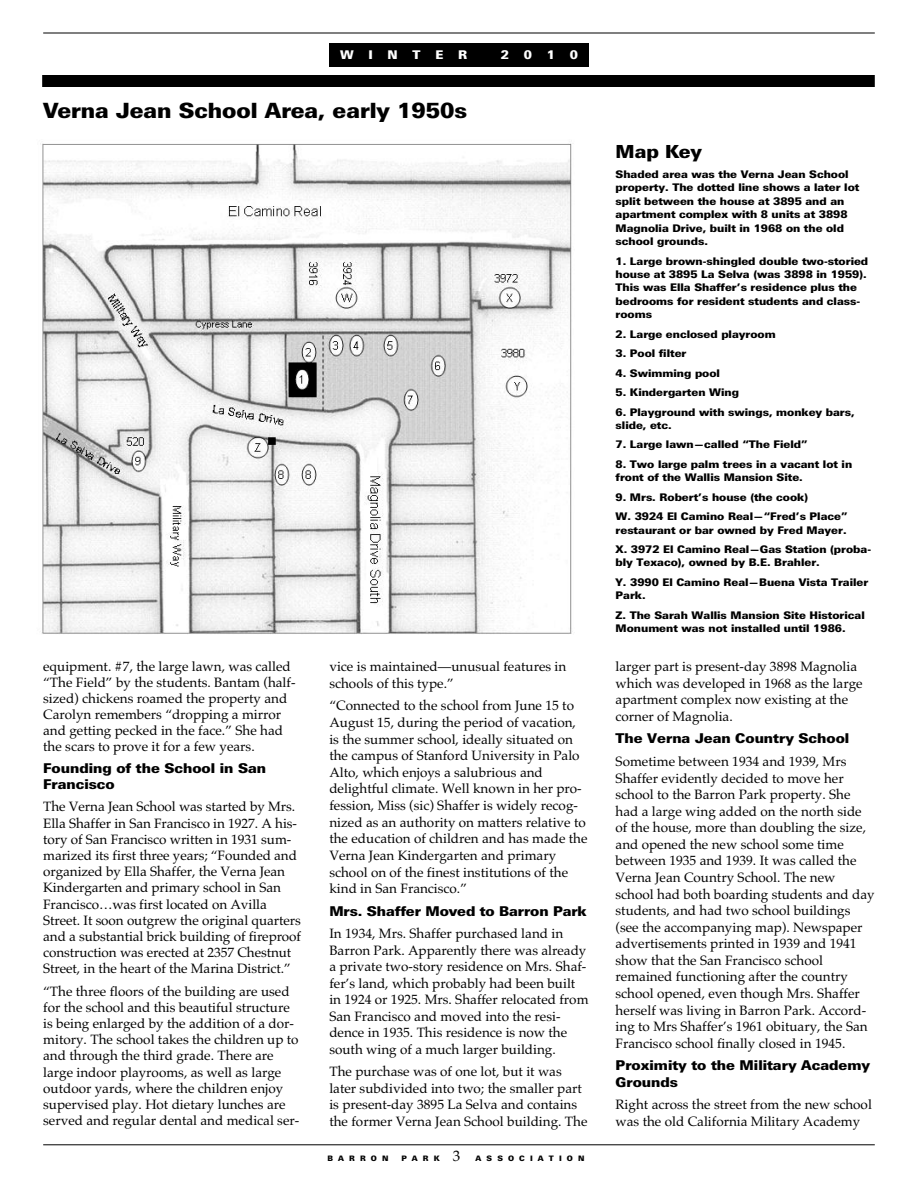
<style>
.page{position:relative;width:918px;height:1188px;background:#fff}
.page>*{position:absolute;margin:0;border:0;box-sizing:border-box;transform-origin:0 0}
.t1{font:900 21px "Linotype Univers Basic";color:#000}
.t2{font:900 18px "Linotype Univers Basic";color:#000}
.t3{font:13.5px/16.5px "Palatino";color:#000}
.t4{font:900 13.5px/16.2px "Linotype Univers Basic";color:#000}
.t5{font:900 12px "Linotype Univers Basic";letter-spacing:1.23em;color:#fff}
.t6{font:900 10.5px/13.5px "Linotype Univers Basic";color:#000}
.t7{font:900 7.5px "Linotype Univers Basic";letter-spacing:.685em;color:#000}
.s1{font-family:"Palatino";font-weight:400;font-size:15px}
</style>
<div class="page">
<hr style="left:43px;top:33px;width:832px;height:1px;background:#000">
<hr style="left:43px;top:1145px;width:832px;height:1px;background:#000">
<div style="left:329px;top:43px;width:260px;height:24px;background:#000"></div>
<div style="left:42px;top:75px;width:833px;height:12px;background:#000"></div>
<img style="left:40px;top:143px;width:533px;height:491px">
<p class="t5" style="left:340px;top:50px;width:129px">WINTER</p>
<p class="t5" style="left:501px;top:50px;width:79px">2010</p>
<h1 class="t1" style="left:43px;top:102px;width:426px">Verna Jean School Area, early 1950s</h1>
<p class="t3" style="left:43px;top:659px;width:254px;line-height:15.9px">equipment. #7, the large lawn, was called “The Field” by the students. Bantam (half&shy;sized) chickens roamed the property and Carolyn remembers “dropping a mirror and getting pecked in the face.” She had the scars to prove it for a few years.</p>
<p class="t4" style="left:43px;top:761px;width:225px">Founding of the School in San<br>Francisco</p>
<p class="t3" style="left:43px;top:799px;width:259px">The Verna Jean School was started by Mrs.<br>Ella Shaffer in San Francisco in 1927. A his&shy;tory of San Francisco written in 1931 sum&shy;marized its first three years; “Founded and organized by Ella Shaffer, the Verna Jean Kindergarten and primary school in San Francisco…was first located on Avilla Street. It soon outgrew the original quarters and a substantial brick building of fireproof construction was erected at 2357 Chestnut Street, in the heart of the Marina District.”</p>
<p class="t3" style="left:43px;top:983px;width:258px">“The three floors of the building are used for the school and this beautiful structure is being enlarged by the addition of a dor&shy;mitory. The school takes the children up to and through the third grade. There are large indoor playrooms, as well as large outdoor yards, where the children enjoy supervised play. Hot dietary lunches are served and regular dental and medical ser-</p>
<p class="t3" style="left:329px;top:659px;width:238px">vice is maintained—unusual features in schools of this type.”</p>
<p class="t3" style="left:329px;top:697px;width:260px">“Connected to the school from June 15 to August 15, during the period of vacation, is the summer school, ideally situated on the campus of Stanford University in Palo Alto, which enjoys a salubrious and delightful climate. Well known in her pro&shy;fession, Miss (sic) Shaffer is widely recog&shy;nized as an authority on matters relative to the education of children and has made the Verna Jean Kindergarten and primary school on of the finest institutions of the kind in San Francisco.”</p>
<p class="t4" style="left:329px;top:904px;width:259px">Mrs. Shaffer Moved to Barron Park</p>
<p class="t3" style="left:329px;top:925px;width:261px">In 1934, Mrs. Shaffer purchased land in Barron Park. Apparently there was already a private two-story residence on Mrs. Shaf&shy;fer’s land, which probably had been built in 1924 or 1925. Mrs. Shaffer relocated from San Francisco and moved into the resi&shy;dence in 1935. This residence is now the south wing of a much larger building.</p>
<p class="t3" style="left:329px;top:1063px;width:260px">The purchase was of one lot, but it was later subdivided into two; the smaller part is present-day 3895 La Selva and contains the former Verna Jean School building. The</p>
<p class="t7" style="left:327px;top:1156px;width:63px">BARRON</p>
<p class="t7" style="left:401px;top:1156px;width:185px">PARK <span class="s1">3</span> ASSOCIATION</p>
<h2 class="t2" style="left:616px;top:145px;width:88px">Map Key</h2>
<p class="t6" style="left:616px;top:168px;width:245px">Shaded area was the Verna Jean School property. The dotted line shows a later lot split between the house at 3895 and an apartment complex with 8 units at 3898<br>Magnolia Drive, built in 1968 on the old school grounds.</p>
<p class="t6" style="left:616px;top:255px;width:254px">1. Large brown-shingled double two-storied house at 3895 La Selva (was 3898 in 1959).<br>This was Ella Shaffer’s residence plus the bedrooms for resident students and class&shy;rooms</p>
<p class="t6" style="left:616px;top:328px;width:162px">2. Large enclosed playroom</p>
<p class="t6" style="left:616px;top:348px;width:72px">3. Pool filter</p>
<p class="t6" style="left:616px;top:367px;width:106px">4. Swimming pool</p>
<p class="t6" style="left:616px;top:387px;width:125px">5. Kindergarten Wing</p>
<p class="t6" style="left:616px;top:406px;width:241px">6. Playground with swings, monkey bars, slide, etc.</p>
<p class="t6" style="left:616px;top:439px;width:194px">7. Large lawn—called “The Field”</p>
<p class="t6" style="left:616px;top:458px;width:238px">8. Two large palm trees in a vacant lot in front of the Wallis Mansion Site.</p>
<p class="t6" style="left:616px;top:488px;width:234px;line-height:19.5px">9. Mrs. Robert’s house (the cook)<br>W. 3924 El Camino Real—“Fred’s Place”</p>
<p class="t6" style="left:616px;top:521px;width:257px;line-height:19.5px">restaurant or bar owned by Fred Mayer.<br>X. 3972 El Camino Real—Gas Station (proba-</p>
<p class="t6" style="left:616px;top:554px;width:254px;line-height:19.5px">bly Texaco), owned by B.E. Brahler.<br>Y. 3990 El Camino Real—Buena Vista Trailer</p>
<p class="t6" style="left:616px;top:587px;width:251px;line-height:19.5px">Park.<br>Z. The Sarah Wallis Mansion Site Historical</p>
<p class="t6" style="left:616px;top:623px;width:232px">Monument was not installed until 1986.</p>
<p class="t3" style="left:616px;top:658px;width:249px">larger part is present-day 3898 Magnolia which was developed in 1968 as the large apartment complex now existing at the corner of Magnolia.</p>
<p class="t4" style="left:616px;top:732px;width:235px">The Verna Jean Country School</p>
<p class="t3" style="left:616px;top:753px;width:261px">Sometime between 1934 and 1939, Mrs Shaffer evidently decided to move her school to the Barron Park property. She had a large wing added on the north side of the house, more than doubling the size, and opened the new school some time between 1935 and 1939. It was called the Verna Jean Country School. The new school had both boarding students and day students, and had two school buildings (see the accompanying map). Newspaper advertisements printed in 1939 and 1941 show that the San Francisco school remained functioning after the country school opened, even though Mrs. Shaffer herself was living in Barron Park. Accord&shy;ing to Mrs Shaffer’s 1961 obituary, the San Francisco school finally closed in 1945.</p>
<p class="t4" style="left:616px;top:1058px;width:256px">Proximity to the Military Academy<br>Grounds</p>
<p class="t3" style="left:616px;top:1096px;width:258px">Right across the street from the new school was the old California Military Academy</p>
</div>
